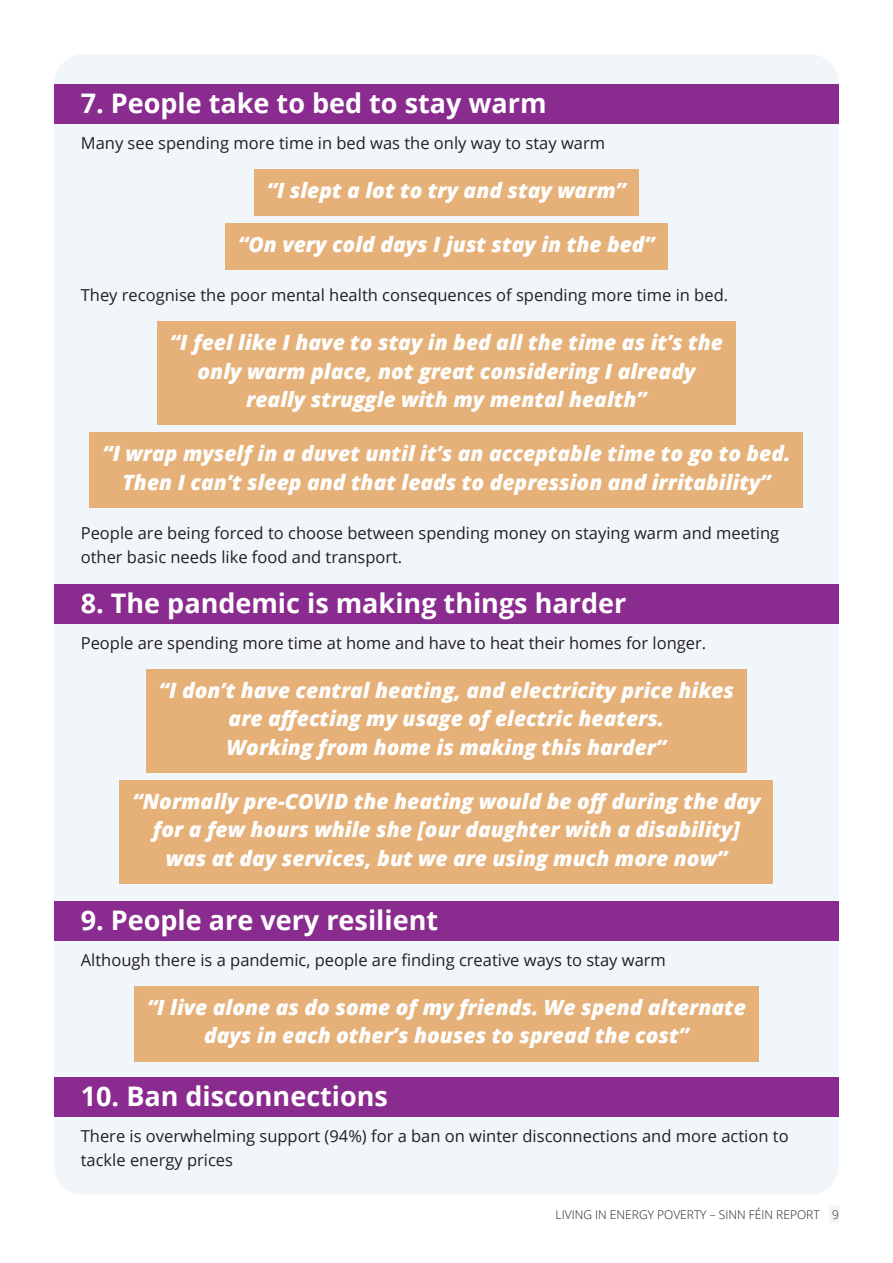
<style>
.page{position:relative;width:893px;height:1263px;background:#fff}
.page>*{position:absolute;margin:0;border:0;box-sizing:border-box;transform-origin:0 0}
.Head_2{font:700 27px "Open Sans";color:#fff}
.little_quote{font:italic 800 21px/28.5px "Open Sans";color:#fff;text-align:center}
.text{font:16.5px/24px "Open Sans";color:#231f20}
.t1{font:300 12px "Open Sans";color:#231f20}
</style>
<div class="page">
<div style="left:54px;top:54px;width:785px;height:1141px;background:#f1f6fb;border-radius:30px"></div>
<div style="left:829px;top:1205px;width:10px;height:18px;background:#f1f6fb"></div>
<div style="left:54px;top:84px;width:784px;height:40px;background:#8a2c8f"></div>
<div style="left:254px;top:169px;width:385px;height:47px;background:#e6b178"></div>
<div style="left:225px;top:223px;width:443px;height:47px;background:#e6b178"></div>
<div style="left:157px;top:321px;width:579px;height:104px;background:#e6b178"></div>
<div style="left:90px;top:432px;width:713px;height:75px;background:#e6b178"></div>
<div style="left:54px;top:584px;width:784px;height:39px;background:#8a2c8f"></div>
<div style="left:146px;top:669px;width:601px;height:104px;background:#e6b178"></div>
<div style="left:120px;top:780px;width:653px;height:104px;background:#e6b178"></div>
<div style="left:54px;top:901px;width:784px;height:39px;background:#8a2c8f"></div>
<div style="left:134px;top:986px;width:625px;height:75px;background:#e6b178"></div>
<div style="left:54px;top:1077px;width:784px;height:40px;background:#8a2c8f"></div>
<p class="Head_2" style="left:81px;top:84px;width:467px">7. People take to bed to stay warm</p>
<p class="text" style="left:81px;top:131px;width:526px">Many see spending more time in bed was the only way to stay warm</p>
<p class="little_quote" style="left:267px;top:175px;width:361px">“I slept a lot to try and stay warm”</p>
<p class="little_quote" style="left:238px;top:229px;width:418px">“On very cold days I just stay in the bed”</p>
<p class="text" style="left:81px;top:283px;width:649px">They recognise the poor mental health consequences of spending more time in bed.</p>
<p class="little_quote" style="left:170px;top:327px;width:555px">“I feel like I have to stay in bed all the time as it’s the only warm place, not great considering I already really struggle with my mental health”</p>
<p class="little_quote" style="left:102px;top:438px;width:690px">“I wrap myself in a duvet until it’s an acceptable time to go to bed.<br>Then I can’t sleep and that leads to depression and irritability”</p>
<p class="text" style="left:81px;top:521px;width:700px">People are being forced to choose between spending money on staying warm and meeting other basic needs like food and transport.</p>
<p class="Head_2" style="left:81px;top:584px;width:547px">8. The pandemic is making things harder</p>
<p class="text" style="left:81px;top:630px;width:627px">People are spending more time at home and have to heat their homes for longer.</p>
<p class="little_quote" style="left:159px;top:675px;width:577px">“I don’t have central heating, and electricity price hikes are affecting my usage of electric heaters.<br>Working from home is making this harder”</p>
<p class="little_quote" style="left:132px;top:786px;width:630px">“Normally pre-COVID the heating would be off during the day for a few hours while she [our daughter with a disability] was at day services, but we are using much more now”</p>
<p class="Head_2" style="left:81px;top:901px;width:359px">9. People are very resilient</p>
<p class="text" style="left:81px;top:947px;width:587px">Although there is a pandemic, people are finding creative ways to stay warm</p>
<p class="little_quote" style="left:147px;top:992px;width:600px">“I live alone as do some of my friends. We spend alternate days in each other’s houses to spread the cost”</p>
<p class="Head_2" style="left:81px;top:1077px;width:309px">10. Ban disconnections</p>
<p class="text" style="left:81px;top:1123px;width:709px">There is overwhelming support (94%) for a ban on winter disconnections and more action to tackle energy prices</p>
<p class="t1" style="left:556px;top:1206px;width:285px">LIVING IN ENERGY POVERTY – SINN FÉIN REPORT 9</p>
</div>
